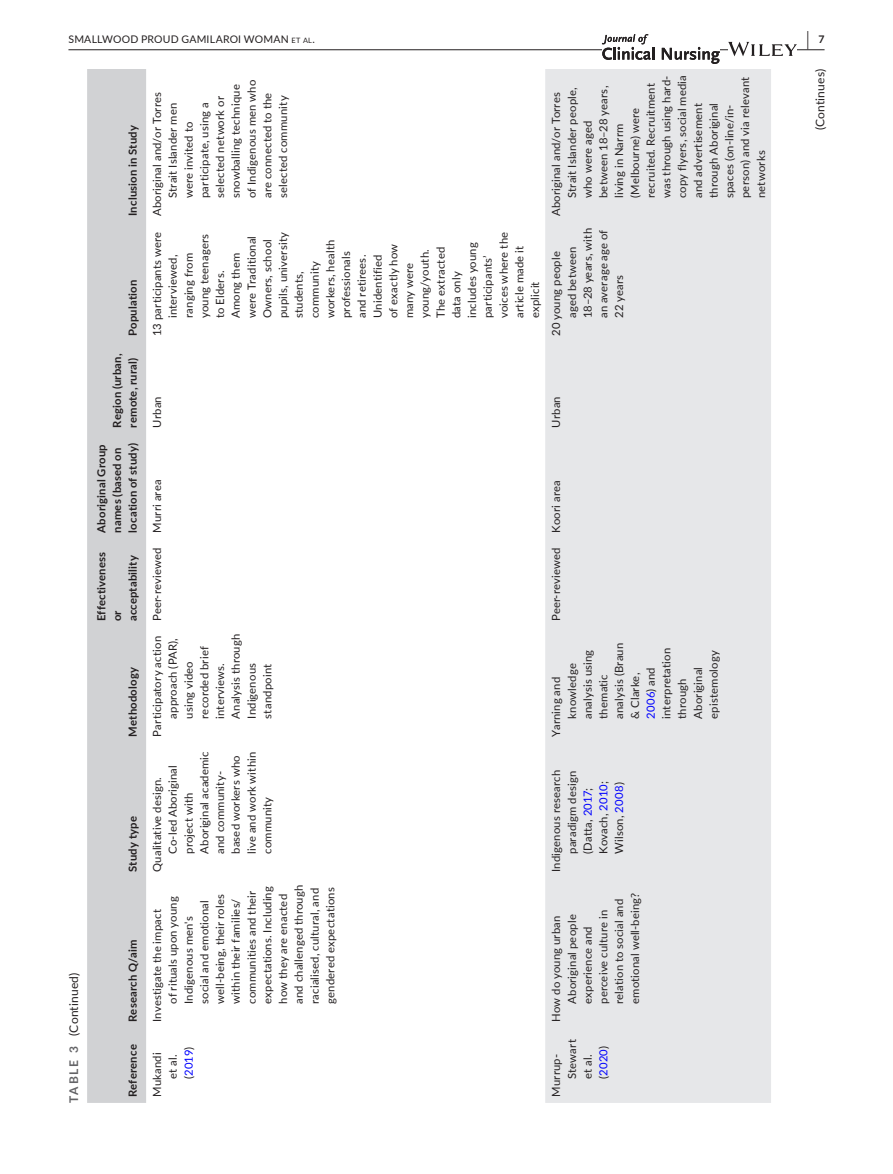
<style>
.page{position:relative;width:893px;height:1174px;background:#fff}
.page>*{position:absolute;margin:0;border:0;box-sizing:border-box;transform-origin:0 0}
.t1{font:700 19.5px "Lato";color:#231f20;scale:.43 1}
.t2{font:12px "Lato";letter-spacing:.015em;color:#231f20}
.t3{font:11.25px/15.8px "Lato";letter-spacing:.015em;color:#231f20}
.t4{font:700 11.25px/15.8px "Lato";letter-spacing:.02em;color:#231f20}
.t5{font:10.5px "Lato";letter-spacing:.02em;color:#231f20}
.s1{font-size:7.35px}
.s2{font-weight:700;color:#636366}
.s3{color:#00f}
</style>
<div class="page">
<hr style="left:68px;top:49px;width:756px;height:1px;background:#231f20">
<div style="left:602px;top:34px;width:118px;height:30px;background:#fff"></div>
<svg style="left:602px;top:34px;width:52px;height:26px"></svg>
<svg style="left:662px;top:47px;width:58px;height:17px"></svg>
<svg style="left:728px;top:42px;width:69px;height:14px"></svg>
<div style="left:87px;top:69px;width:59px;height:1033px;background:#d1d2d4"></div>
<div style="left:545px;top:69px;width:226px;height:1033px;background:#e6e7e9"></div>
<p class="t5" style="left:68px;top:31px;width:248px">SMALLWOOD PROUD GAMILAROI WOMAN <span class="s1">et al</span>.</p>
<h1 class="t1" style="left:807px;top:25px;width:43px">| <sup>7</sup></h1>
<p class="t2" style="left:65px;top:1102px;width:132px;rotate:-90deg"><span class="s2">TABLE 3</span> (Continued)</p>
<p class="t4" style="left:124px;top:216px;width:92px;rotate:-90deg">Inclusion in Study</p>
<p class="t4" style="left:124px;top:336px;width:58px;rotate:-90deg">Population</p>
<p class="t4" style="left:109px;top:427px;width:76px;rotate:-90deg">Region (urban, remote, rural)</p>
<p class="t4" style="left:93px;top:532px;width:91px;rotate:-90deg">Aboriginal Group names (based on location of study)</p>
<p class="t4" style="left:93px;top:621px;width:71px;rotate:-90deg">Effectiveness or acceptability</p>
<p class="t4" style="left:124px;top:737px;width:71px;rotate:-90deg">Methodology</p>
<p class="t4" style="left:124px;top:872px;width:57px;rotate:-90deg">Study type</p>
<p class="t4" style="left:124px;top:1021px;width:84px;rotate:-90deg">Research Q/aim</p>
<p class="t4" style="left:124px;top:1097px;width:54px;rotate:-90deg">Reference</p>
<p class="t3" style="left:149px;top:198px;width:120px;text-indent:-18px;rotate:-90deg">Aboriginal and/or Torres<br>Strait Islander men were invited to participate, using a selected network or snowballing technique of Indigenous men who are connected to the selected community</p>
<p class="t3" style="left:149px;top:318px;width:88px;text-indent:-18px;rotate:-90deg">13 participants were interviewed, ranging from young teenagers to Elders.<br>Among them were Traditional<br>Owners, school pupils, university students, community workers, health professionals and retirees.<br>Unidentified<br>of exactly how many were young/youth.<br>The extracted data only includes young participants’ voices where the article made it explicit</p>
<p class="t3" style="left:548px;top:198px;width:124px;text-indent:-18px;rotate:-90deg">Aboriginal and/or Torres<br>Strait Islander people, who were aged between 18–28 years, living in Narrm (Melbourne) were recruited. Recruitment was through using hard&shy;copy flyers, social media and advertisement through Aboriginal spaces (on-line/in&shy;person) and via relevant networks</p>
<p class="t3" style="left:548px;top:318px;width:91px;text-indent:-18px;rotate:-90deg">20 young people aged between<br>18–28 years, with an average age of<br>22 years</p>
<p class="t3" style="left:149px;top:428px;width:33px;rotate:-90deg">Urban</p>
<p class="t3" style="left:149px;top:533px;width:55px;rotate:-90deg">Murri area</p>
<p class="t3" style="left:149px;top:621px;width:75px;rotate:-90deg">Peer-reviewed</p>
<p class="t3" style="left:149px;top:719px;width:86px;text-indent:-18px;rotate:-90deg">Participatory action approach (PAR), using video recorded brief interviews.<br>Analysis through<br>Indigenous standpoint</p>
<p class="t3" style="left:149px;top:854px;width:104px;text-indent:-18px;rotate:-90deg">Qualitative design.<br>Co-led Aboriginal project with<br>Aboriginal academic and community&shy;based workers who live and work within community</p>
<p class="t3" style="left:149px;top:1004px;width:121px;text-indent:-18px;rotate:-90deg">Investigate the impact<br>of rituals upon young<br>Indigenous men's<br>social and emotional well-being, their roles within their families/ communities and their expectations. Including how they are enacted and challenged through racialised, cultural, and gendered expectations</p>
<p class="t3" style="left:149px;top:1079px;width:33px;text-indent:-18px;rotate:-90deg">Mukandi et al. (<span class="s3">2019</span>)</p>
<p class="t3" style="left:548px;top:428px;width:33px;rotate:-90deg">Urban</p>
<p class="t3" style="left:548px;top:533px;width:54px;rotate:-90deg">Koori area</p>
<p class="t3" style="left:548px;top:621px;width:75px;rotate:-90deg">Peer-reviewed</p>
<p class="t3" style="left:548px;top:719px;width:77px;text-indent:-18px;rotate:-90deg">Yarning and knowledge analysis using thematic analysis (Braun &amp; Clarke,<br><span class="s3">2006</span>) and interpretation through<br>Aboriginal epistemology</p>
<p class="t3" style="left:548px;top:854px;width:86px;text-indent:-18px;rotate:-90deg">Indigenous research paradigm design (Datta, <span class="s3">2017</span>;<br>Kovach, <span class="s3">2010</span>;<br>Wilson, <span class="s3">2008</span>)</p>
<p class="t3" style="left:548px;top:1004px;width:112px;text-indent:-18px;rotate:-90deg">How do young urban<br>Aboriginal people experience and perceive culture in relation to social and emotional well-being?</p>
<p class="t3" style="left:548px;top:1079px;width:41px;text-indent:-18px;rotate:-90deg">Murrup-<br>Stewart et al. (<span class="s3">2020</span>)</p>
<p class="t2" style="left:812px;top:130px;width:63px;rotate:-90deg">(Continues)</p>
</div>
